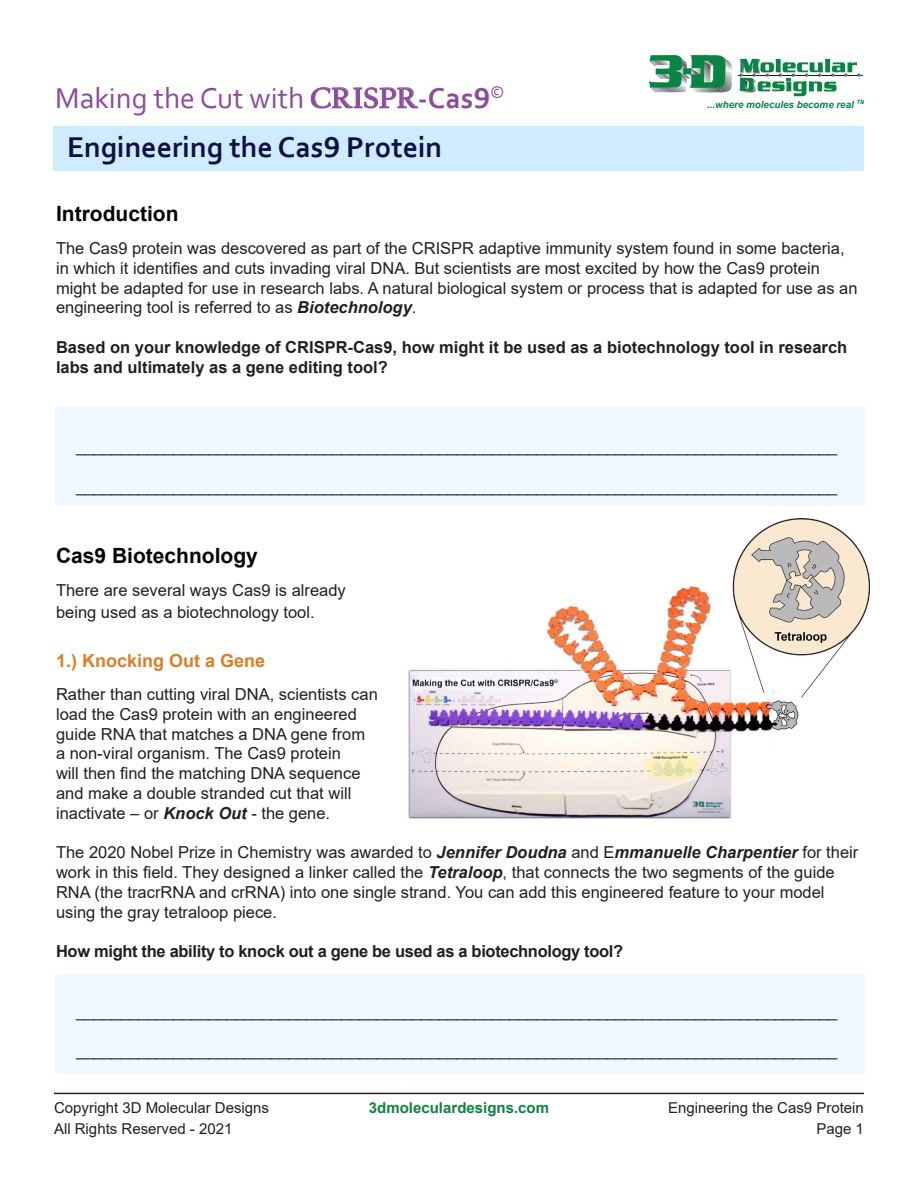
<style>
.page{position:relative;width:918px;height:1188px;background:#fff}
.page>*{position:absolute;margin:0;border:0;box-sizing:border-box;transform-origin:0 0}
.t1{font:30px "Corbel";color:#8c4b9d}
.t2{font:700 30px "Corbel";color:#0f1044}
.Sub-Heading{font:700 21px "Arial";color:#040503}
.t3{font:700 18px "Arial";color:#dc7e29}
.Sub-Heading-2{font:16.5px/19.8px "Arial";color:#231f20}
.t4{font:700 16.5px/19.8px "Arial";color:#231f20}
.t5{font:700 16.5px "Arial";letter-spacing:-.02em;color:#231f20}
.t6{font:15px/21px "Arial";color:#231f20}
.t7{font:700 15px "Arial";color:#0c8443}
.t8{font:italic 700 9.75px "Arial";color:#088443}
.s1{font-family:"Californian FB";font-weight:700}
.s2{font-weight:700}
.s3{font-weight:700;font-style:italic}
</style>
<div class="page">
<hr style="left:54px;top:1093px;width:810px;height:1px;background:#231f20">
<div style="left:55px;top:974px;width:811px;height:99px;background:#f0f9ff"></div>
<img style="left:408px;top:519px;width:462px;height:300px">
<div style="left:55px;top:406px;width:810px;height:99px;background:#f0f9ff"></div>
<div style="left:54px;top:126px;width:810px;height:45px;background:#cfecff"></div>
<hr style="left:738px;top:75px;width:124px;height:1px;background:#201d1e">
<svg style="left:649px;top:55px;width:83px;height:38px"></svg>
<svg style="left:739px;top:59px;width:122px;height:38px"></svg>
<p class="t1" style="left:55px;top:79px;width:451px">Making the Cut with <span class="s1">CRISPR</span><span class="s2">-Cas9</span><sup>©</sup></p>
<p class="t2" style="left:67px;top:129px;width:377px">Engineering the Cas9 Protein</p>
<p class="t8" style="left:707px;top:98px;width:159px">...where molecules become real <sup>TM</sup></p>
<p class="Sub-Heading" style="left:56px;top:198px;width:124px">Introduction</p>
<p class="Sub-Heading-2" style="left:56px;top:238px;width:803px">The Cas9 protein was descovered as part of the CRISPR adaptive immunity system found in some bacteria, in which it identifies and cuts invading viral DNA. But scientists are most excited by how the Cas9 protein might be adapted for use in research labs. A natural biological system or process that is adapted for use as an engineering tool is referred to as <span class="s3">Biotechnology</span>.</p>
<p class="t4" style="left:56px;top:337px;width:793px">Based on your knowledge of CRISPR-Cas9, how might it be used as a biotechnology tool in research labs and ultimately as a gene editing tool?</p>
<p class="Sub-Heading-2" style="left:76px;top:436px;width:762px">______________________________________________________________________________________</p>
<p class="Sub-Heading-2" style="left:76px;top:476px;width:762px">______________________________________________________________________________________</p>
<p class="Sub-Heading" style="left:56px;top:541px;width:203px">Cas9 Biotechnology</p>
<p class="Sub-Heading-2" style="left:56px;top:580px;width:291px;line-height:21.6px">There are several ways Cas9 is already being used as a biotechnology tool.</p>
<p class="t3" style="left:56px;top:648px;width:211px">1.) Knocking Out a Gene</p>
<p class="Sub-Heading-2" style="left:56px;top:684px;width:323px">Rather than cutting viral DNA, scientists can load the Cas9 protein with an engineered guide RNA that matches a DNA gene from a non-viral organism. The Cas9 protein<br>will then find the matching DNA sequence and make a double stranded cut that will inactivate – or <span class="s3">Knock Out</span> - the gene.</p>
<p class="Sub-Heading-2" style="left:56px;top:843px;width:804px">The 2020 Nobel Prize in Chemistry was awarded to <span class="s3">Jennifer Doudna</span> and E<span class="s3">mmanuelle Charpentier</span> for their work in this field. They designed a linker called the <span class="s3">Tetraloop</span>, that connects the two segments of the guide RNA (the tracrRNA and crRNA) into one single strand. You can add this engineered feature to your model using the gray tetraloop piece.</p>
<p class="t5" style="left:56px;top:940px;width:569px">How might the ability to knock out a gene be used as a biotechnology tool?</p>
<p class="Sub-Heading-2" style="left:76px;top:1001px;width:762px">______________________________________________________________________________________</p>
<p class="Sub-Heading-2" style="left:76px;top:1041px;width:762px">______________________________________________________________________________________</p>
<p class="t6" style="left:54px;top:1097px;width:217px">Copyright 3D Molecular Designs<br>All Rights Reserved - 2021</p>
<p class="t7" style="left:369px;top:1097px;width:182px">3dmoleculardesigns.com</p>
<p class="t6" style="left:668px;top:1097px;width:197px;text-align:right">Engineering the Cas9 Protein<br>Page 1</p>
</div>
